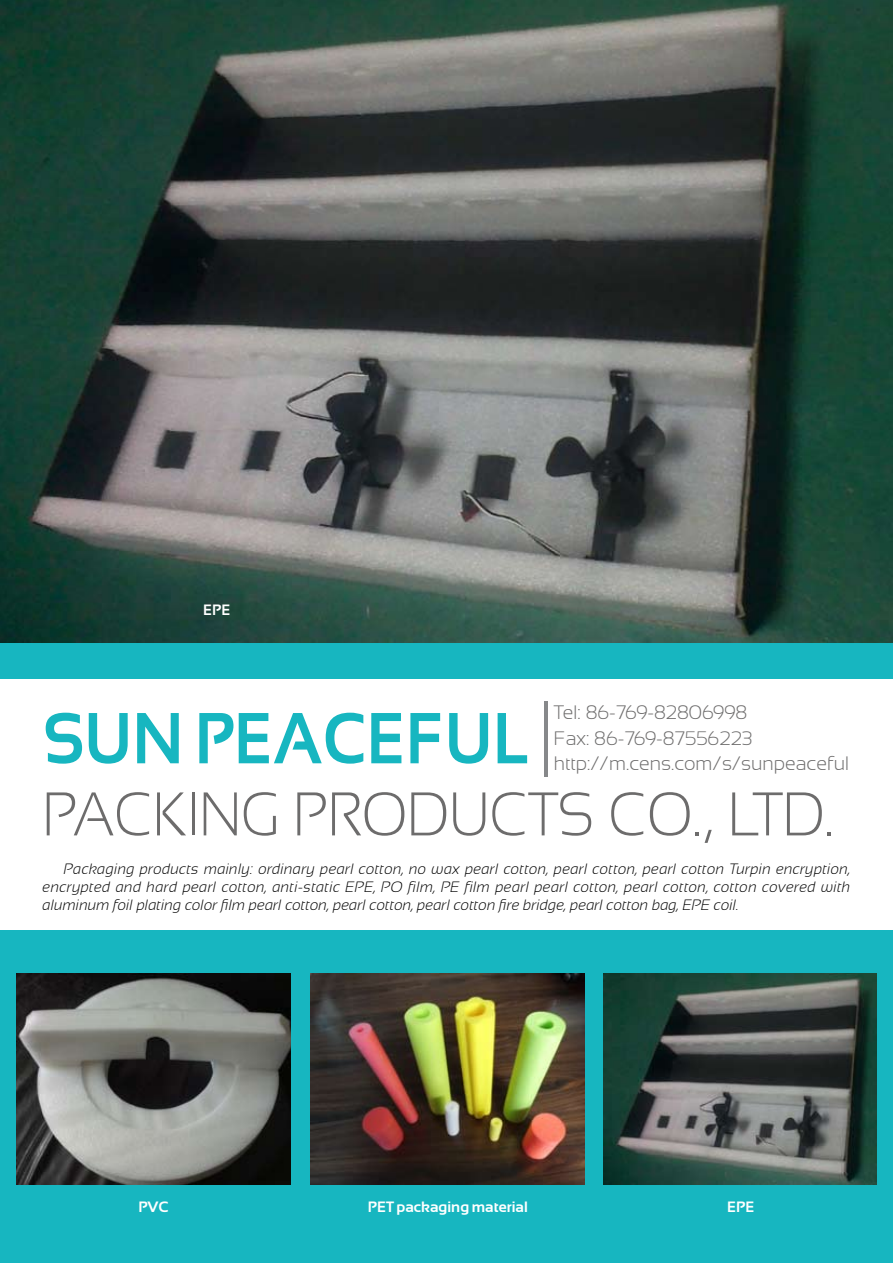
<style>
.page{position:relative;width:893px;height:1263px;background:#fff}
.page>*{position:absolute;margin:0;border:0;box-sizing:border-box;transform-origin:0 0}
.t1{font:700 72px "Sansation";color:#17b6c0;scale:.9 1}
.t2{font:300 61.5px "Sansation";color:#6d6c6c;scale:.93 1}
.t3{font:300 19.5px/25.5px "Sansation";color:#6d6c6c}
.t4{font:italic 300 15px/18px "Sansation";color:#000;text-align:justify}
.t5{font:700 15px "Sansation";color:#fff}
</style>
<div class="page">
<img style="left:0;top:0;width:893px;height:643px">
<div style="left:0;top:643px;width:893px;height:620px;background:#17b6c0"></div>
<div style="left:0;top:679px;width:893px;height:251px;background:#fff"></div>
<hr style="left:545px;top:701px;width:3px;height:76px;background:#86888a">
<img style="left:17px;top:973px;width:274px;height:212px">
<img style="left:310px;top:973px;width:274px;height:212px">
<img style="left:604px;top:973px;width:272px;height:211px">
<p class="t5" style="left:203px;top:602px;width:29px">EPE</p>
<h3 class="t3" style="left:554px;top:700px;width:297px">Tel: 86-769-82806998<br>Fax: 86-769-87556223 http://m.cens.com/s/sunpeaceful</h3>
<h1 class="t1" style="left:43px;top:698px;width:543px">SUN PEACEFUL</h1>
<h2 class="t2" style="left:43px;top:780px;width:852px">PACKING PRODUCTS CO., LTD.</h2>
<p class="t4" style="left:43px;top:860px;width:809px;text-indent:21px">Packaging products mainly: ordinary pearl cotton, no wax pearl cotton, pearl cotton, pearl cotton Turpin encryption, encrypted and hard pearl cotton, anti-static EPE, PO film, PE film pearl pearl cotton, pearl cotton, cotton covered with aluminum foil plating color film pearl cotton, pearl cotton, pearl cotton fire bridge, pearl cotton bag, EPE coil.</p>
<p class="t5" style="left:138px;top:1199px;width:32px">PVC</p>
<p class="t5" style="left:368px;top:1199px;width:161px">PET packaging material</p>
<p class="t5" style="left:727px;top:1199px;width:29px">EPE</p>
</div>
